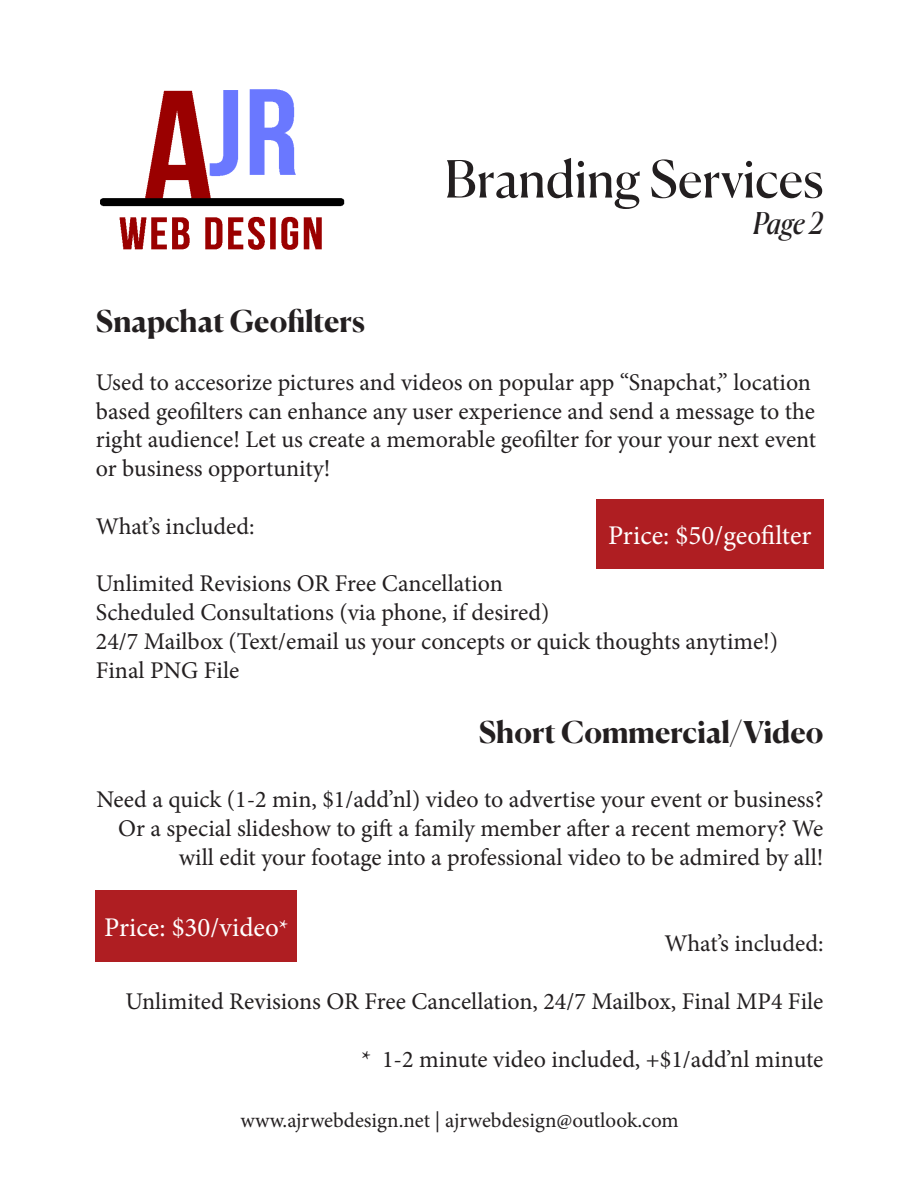
<style>
.page{position:relative;width:918px;height:1188px;background:#fff}
.page>*{position:absolute;margin:0;border:0;box-sizing:border-box;transform-origin:0 0}
.t1{font:51px "Canela";color:#231f20}
.t2{font:700 30px "Canela";color:#231f20}
.t3{font:italic 30px "Canela";color:#231f20}
.t4{font:27px "Minion Pro";color:#fff}
.t5{font:24px/28.8px "Minion Pro";color:#231f20}
.t6{font:21px "Minion Pro";color:#231f20}
.s1{font-size:24px}
</style>
<div class="page">
<img style="left:100px;top:89px;width:245px;height:161px">
<div style="left:596px;top:499px;width:228px;height:70px;background:#af1e22"></div>
<div style="left:96px;top:891px;width:201px;height:71px;background:#af1e22"></div>
<h1 class="t1" style="left:444px;top:139px;width:381px">Branding Services</h1>
<p class="t3" style="left:753px;top:199px;width:72px">Page 2</p>
<p class="t2" style="left:96px;top:298px;width:271px">Snapchat Geofilters</p>
<p class="t5" style="left:96px;top:368px;width:722px">Used to accesorize pictures and videos on popular app “Snapchat,” location based geofilters can enhance any user experience and send a message to the right audience! Let us create a memorable geofilter for your your next event or business opportunity!</p>
<p class="t5" style="left:96px;top:512px;width:160px">What’s included:</p>
<p class="t4" style="left:608px;top:518px;width:205px">Price: $50/geofilter</p>
<p class="t5" style="left:96px;top:569px;width:684px">Unlimited Revisions OR Free Cancellation<br>Scheduled Consultations (via phone, if desired)<br>24/7 Mailbox (Text/email us your concepts or quick thoughts anytime!)<br>Final PNG File</p>
<p class="t2" style="left:479px;top:708px;width:346px">Short Commercial/Video</p>
<p class="t5" style="left:96px;top:785px;width:729px;text-align:right">Need a quick (1-2 min, $1/add’nl) video to advertise your event or business?<br>Or a special slideshow to gift a family member after a recent memory? We will edit your footage into a professional video to be admired by all!</p>
<p class="t4" style="left:104px;top:909px;width:186px">Price: $30/video<span class="s1">*</span></p>
<p class="t5" style="left:665px;top:929px;width:160px">What’s included:</p>
<p class="t5" style="left:125px;top:987px;width:700px">Unlimited Revisions OR Free Cancellation, 24/7 Mailbox, Final MP4 File</p>
<p class="t5" style="left:362px;top:1045px;width:463px">* 1-2 minute video included, +$1/add’nl minute</p>
<p class="t6" style="left:240px;top:1107px;width:440px">www.ajrwebdesign.net | ajrwebdesign@outlook.com</p>
</div>
